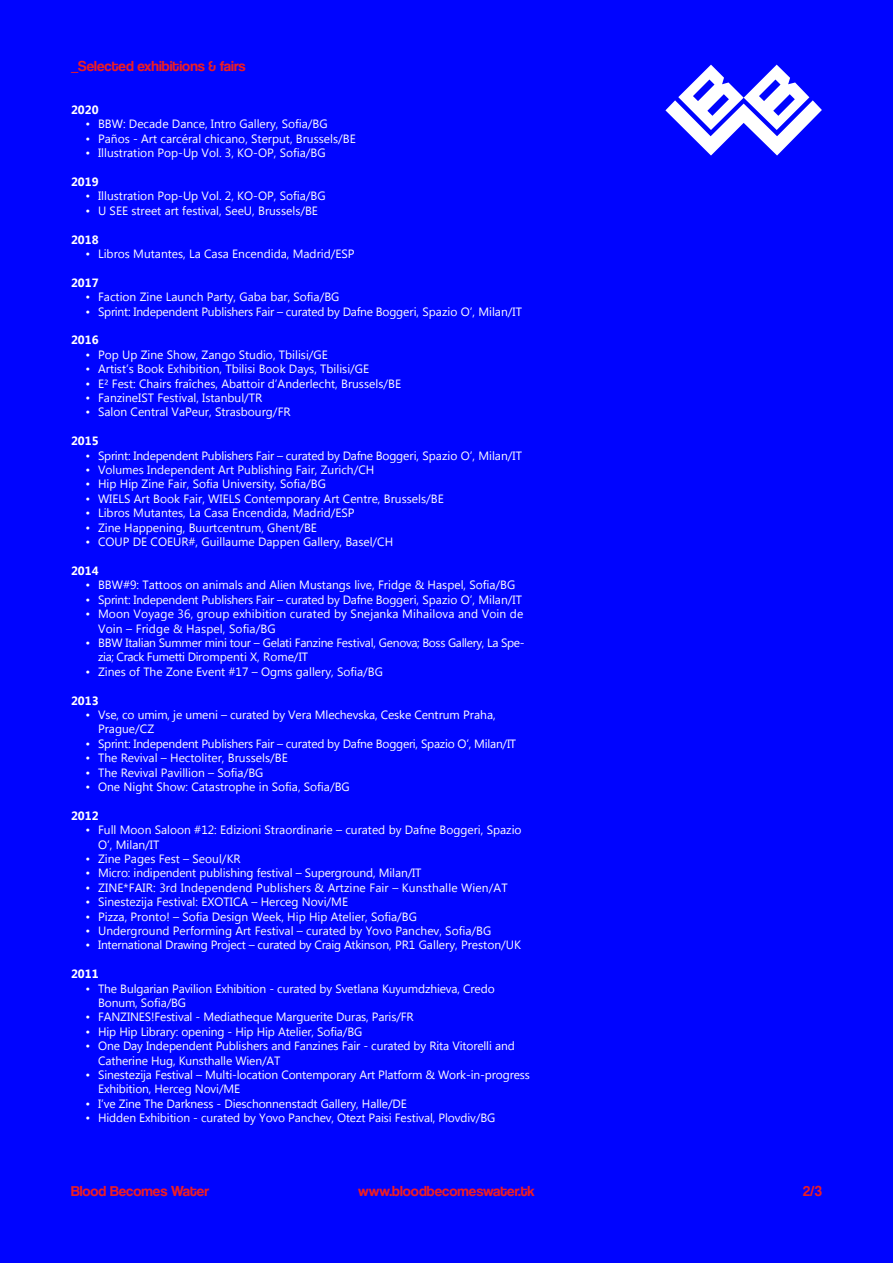
<style>
.page{position:relative;width:893px;height:1263px;background:#0004ff}
.page>*{position:absolute;margin:0;border:0;box-sizing:border-box;transform-origin:0 0}
.t1{font:15px "Coolvetica Rg";color:#ee1d23}
.t2{font:12px/14.4px "Lao UI";color:#fff}
.t3{font:12px/14.4px "Lao UI";letter-spacing:-.02em;color:#fff}
.t4{font:700 12px "Lao UI";color:#fff}
</style>
<div class="page">
<svg style="left:665px;top:65px;width:157px;height:91px"></svg>
<p class="t1" style="left:71px;top:57px;width:176px">_Selected exhibitions &amp; fairs</p>
<p class="t4" style="left:71px;top:102px;width:29px">2020</p>
<p class="t2" style="left:85px;top:116px;width:244px">• BBW: Decade Dance, Intro Gallery, Sofia/BG</p>
<p class="t2" style="left:85px;top:131px;width:272px">• Paños - Art carcéral chicano, Sterput, Brussels/BE</p>
<p class="t2" style="left:85px;top:145px;width:242px">• Illustration Pop-Up Vol. 3, KO-OP, Sofia/BG</p>
<p class="t4" style="left:71px;top:174px;width:29px">2019</p>
<p class="t2" style="left:85px;top:188px;width:242px">• Illustration Pop-Up Vol. 2, KO-OP, Sofia/BG</p>
<p class="t2" style="left:85px;top:203px;width:234px">• U SEE street art festival, SeeU, Brussels/BE</p>
<p class="t4" style="left:71px;top:231px;width:29px">2018</p>
<p class="t2" style="left:85px;top:246px;width:271px">• Libros Mutantes, La Casa Encendida, Madrid/ESP</p>
<p class="t4" style="left:71px;top:275px;width:29px">2017</p>
<p class="t2" style="left:85px;top:289px;width:256px">• Faction Zine Launch Party, Gaba bar, Sofia/BG</p>
<p class="t3" style="left:85px;top:304px;width:438px">• Sprint: Independent Publishers Fair – curated by Dafne Boggeri, Spazio O’, Milan/IT</p>
<p class="t4" style="left:71px;top:332px;width:29px">2016</p>
<p class="t2" style="left:85px;top:347px;width:244px">• Pop Up Zine Show, Zango Studio, Tbilisi/GE</p>
<p class="t2" style="left:85px;top:361px;width:285px">• Artist’s Book Exhibition, Tbilisi Book Days, Tbilisi/GE</p>
<p class="t2" style="left:85px;top:376px;width:317px">• E² Fest: Chairs fraîches, Abattoir d’Anderlecht, Brussels/BE</p>
<p class="t2" style="left:85px;top:390px;width:179px">• FanzineIST Festival, Istanbul/TR</p>
<p class="t2" style="left:85px;top:404px;width:207px">• Salon Central VaPeur, Strasbourg/FR</p>
<p class="t4" style="left:71px;top:433px;width:29px">2015</p>
<p class="t3" style="left:85px;top:448px;width:438px">• Sprint: Independent Publishers Fair – curated by Dafne Boggeri, Spazio O’, Milan/IT</p>
<p class="t2" style="left:85px;top:462px;width:291px">• Volumes Independent Art Publishing Fair, Zurich/CH</p>
<p class="t2" style="left:85px;top:476px;width:242px">• Hip Hip Zine Fair, Sofia University, Sofia/BG</p>
<p class="t2" style="left:85px;top:491px;width:360px">• WIELS Art Book Fair, WIELS Contemporary Art Centre, Brussels/BE</p>
<p class="t2" style="left:85px;top:505px;width:271px">• Libros Mutantes, La Casa Encendida, Madrid/ESP</p>
<p class="t2" style="left:85px;top:520px;width:233px">• Zine Happening, Buurtcentrum, Ghent/BE</p>
<p class="t2" style="left:85px;top:534px;width:309px">• COUP DE COEUR#, Guillaume Dappen Gallery, Basel/CH</p>
<p class="t4" style="left:71px;top:563px;width:29px">2014</p>
<p class="t2" style="left:85px;top:577px;width:432px">• BBW#9: Tattoos on animals and Alien Mustangs live, Fridge &amp; Haspel, Sofia/BG</p>
<p class="t3" style="left:85px;top:592px;width:438px">• Sprint: Independent Publishers Fair – curated by Dafne Boggeri, Spazio O’, Milan/IT</p>
<p class="t2" style="left:98px;top:606px;width:427px;text-indent:-13px">• Moon Voyage 36, group exhibition curated by Snejanka Mihailova and Voin de<br>Voin – Fridge &amp; Haspel, Sofia/BG</p>
<p class="t3" style="left:98px;top:635px;width:428px;text-indent:-13px">• BBW Italian Summer mini tour – Gelati Fanzine Festival, Genova; Boss Gallery, La Spe&shy;zia; Crack Fumetti Dirompenti X, Rome/IT</p>
<p class="t2" style="left:85px;top:664px;width:299px">• Zines of The Zone Event #17 – Ogms gallery, Sofia/BG</p>
<p class="t4" style="left:71px;top:692px;width:29px">2013</p>
<p class="t2" style="left:98px;top:707px;width:399px;text-indent:-13px">• Vse, co umim, je umeni – curated by Vera Mlechevska, Ceske Centrum Praha,<br>Prague/CZ</p>
<p class="t3" style="left:85px;top:736px;width:432px">• Sprint: Independent Publishers Fair – curated by Dafne Boggeri, Spazio O’, Milan/IT</p>
<p class="t2" style="left:85px;top:750px;width:204px">• The Revival – Hectoliter, Brussels/BE</p>
<p class="t2" style="left:85px;top:764px;width:180px">• The Revival Pavillion – Sofia/BG</p>
<p class="t2" style="left:85px;top:779px;width:266px">• One Night Show: Catastrophe in Sofia, Sofia/BG</p>
<p class="t4" style="left:71px;top:807px;width:29px">2012</p>
<p class="t2" style="left:98px;top:822px;width:425px;text-indent:-13px">• Full Moon Saloon #12: Edizioni Straordinarie – curated by Dafne Boggeri, Spazio<br>O’, Milan/IT</p>
<p class="t2" style="left:85px;top:851px;width:157px">• Zine Pages Fest – Seoul/KR</p>
<p class="t2" style="left:85px;top:865px;width:338px">• Micro: indipendent publishing festival – Superground, Milan/IT</p>
<p class="t2" style="left:85px;top:880px;width:424px">• ZINE*FAIR: 3rd Independend Publishers &amp; Artzine Fair – Kunsthalle Wien/AT</p>
<p class="t2" style="left:85px;top:894px;width:264px">• Sinestezija Festival: EXOTICA – Herceg Novi/ME</p>
<p class="t2" style="left:85px;top:908px;width:333px">• Pizza, Pronto! – Sofia Design Week, Hip Hip Atelier, Sofia/BG</p>
<p class="t2" style="left:85px;top:923px;width:407px">• Underground Performing Art Festival – curated by Yovo Panchev, Sofia/BG</p>
<p class="t3" style="left:85px;top:937px;width:437px">• International Drawing Project – curated by Craig Atkinson, PR1 Gallery, Preston/UK</p>
<p class="t4" style="left:71px;top:966px;width:29px">2011</p>
<p class="t2" style="left:98px;top:980px;width:398px;text-indent:-13px">• The Bulgarian Pavilion Exhibition - curated by Svetlana Kuyumdzhieva, Credo<br>Bonum, Sofia/BG</p>
<p class="t2" style="left:85px;top:1009px;width:330px">• FANZINES!Festival - Mediatheque Marguerite Duras, Paris/FR</p>
<p class="t2" style="left:85px;top:1024px;width:279px">• Hip Hip Library: opening - Hip Hip Atelier, Sofia/BG</p>
<p class="t2" style="left:98px;top:1038px;width:418px;text-indent:-13px">• One Day Independent Publishers and Fanzines Fair - curated by Rita Vitorelli and<br>Catherine Hug, Kunsthalle Wien/AT</p>
<p class="t2" style="left:98px;top:1067px;width:433px;text-indent:-13px">• Sinestezija Festival – Multi-location Contemporary Art Platform &amp; Work-in-progress<br>Exhibition, Herceg Novi/ME</p>
<p class="t2" style="left:85px;top:1096px;width:323px">• I’ve Zine The Darkness - Dieschonnenstadt Gallery, Halle/DE</p>
<p class="t2" style="left:85px;top:1110px;width:411px">• Hidden Exhibition - curated by Yovo Panchev, Otezt Paisi Festival, Plovdiv/BG</p>
<p class="t1" style="left:71px;top:1182px;width:140px">Blood Becomes Water</p>
<p class="t1" style="left:358px;top:1182px;width:178px">www.bloodbecomeswater.tk</p>
<p class="t1" style="left:803px;top:1182px;width:20px">2/3</p>
</div>
